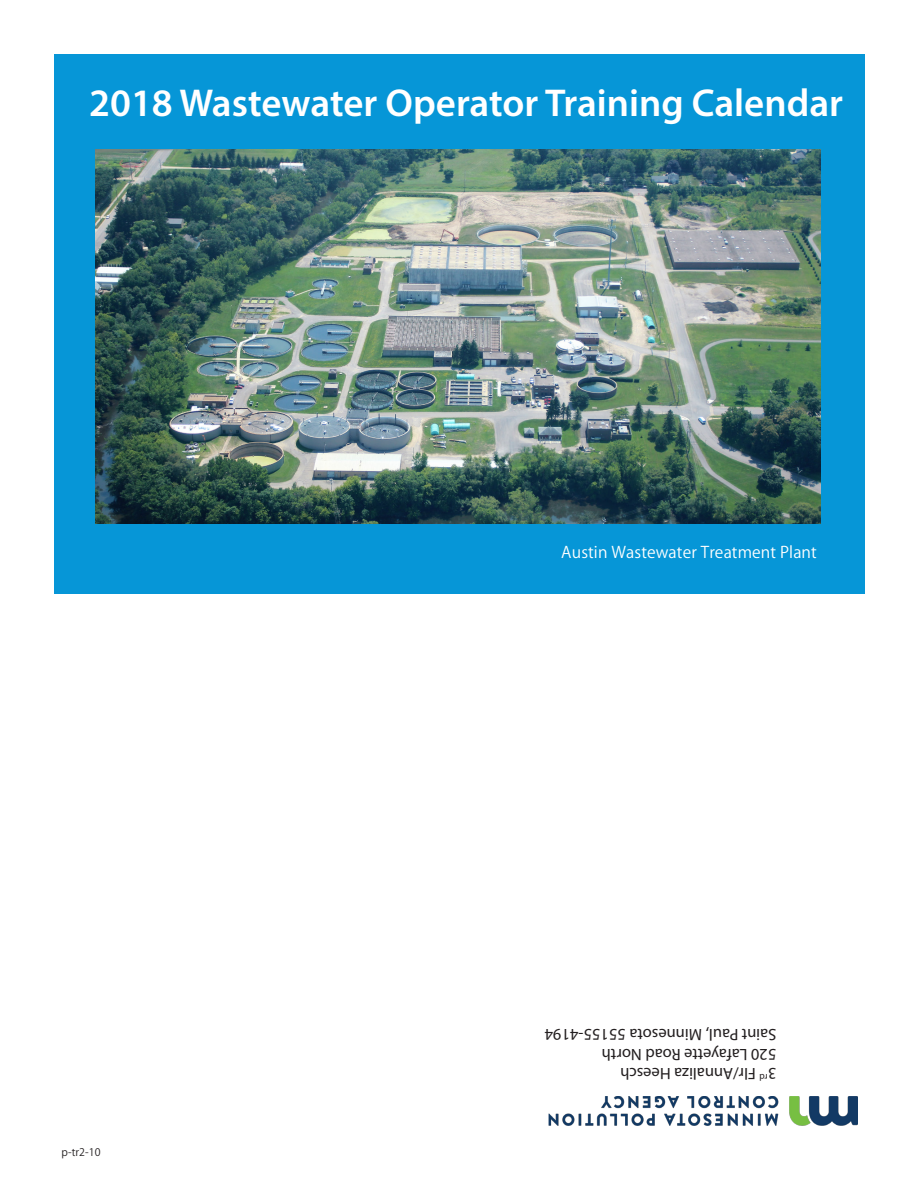
<style>
.page{position:relative;width:918px;height:1188px;background:#fff}
.page>*{position:absolute;margin:0;border:0;box-sizing:border-box;transform-origin:0 0}
.t1{font:600 39px "Myriad Pro";color:#fff}
.t2{font:18px "Myriad PCA Text";color:#fff}
.t3{font:16.5px/19.8px "Myriad Pro";color:#231f20}
.t4{font:12px "Myriad PCA Text";color:#231f20}
</style>
<div class="page">
<div style="left:55px;top:54px;width:810px;height:540px;background:#0696d7"></div>
<img style="left:95px;top:149px;width:726px;height:374px">
<img style="left:548px;top:1096px;width:309px;height:30px">
<p class="t1" style="left:89px;top:78px;width:755px">2018 Wastewater Operator Training Calendar</p>
<p class="t2" style="left:561px;top:543px;width:257px">Austin Wastewater Treatment Plant</p>
<p class="t3" style="left:776px;top:1044px;width:233px;rotate:-180deg">Saint Paul, Minnesota 55155-4194</p>
<p class="t4" style="left:62px;top:1146px;width:41px">p-tr2-10</p>
<p class="t3" style="left:776px;top:1084px;width:176px;rotate:-180deg">3<sup>rd</sup> Flr/Annaliza Heesch<br>520 Lafayette Road North</p>
</div>
